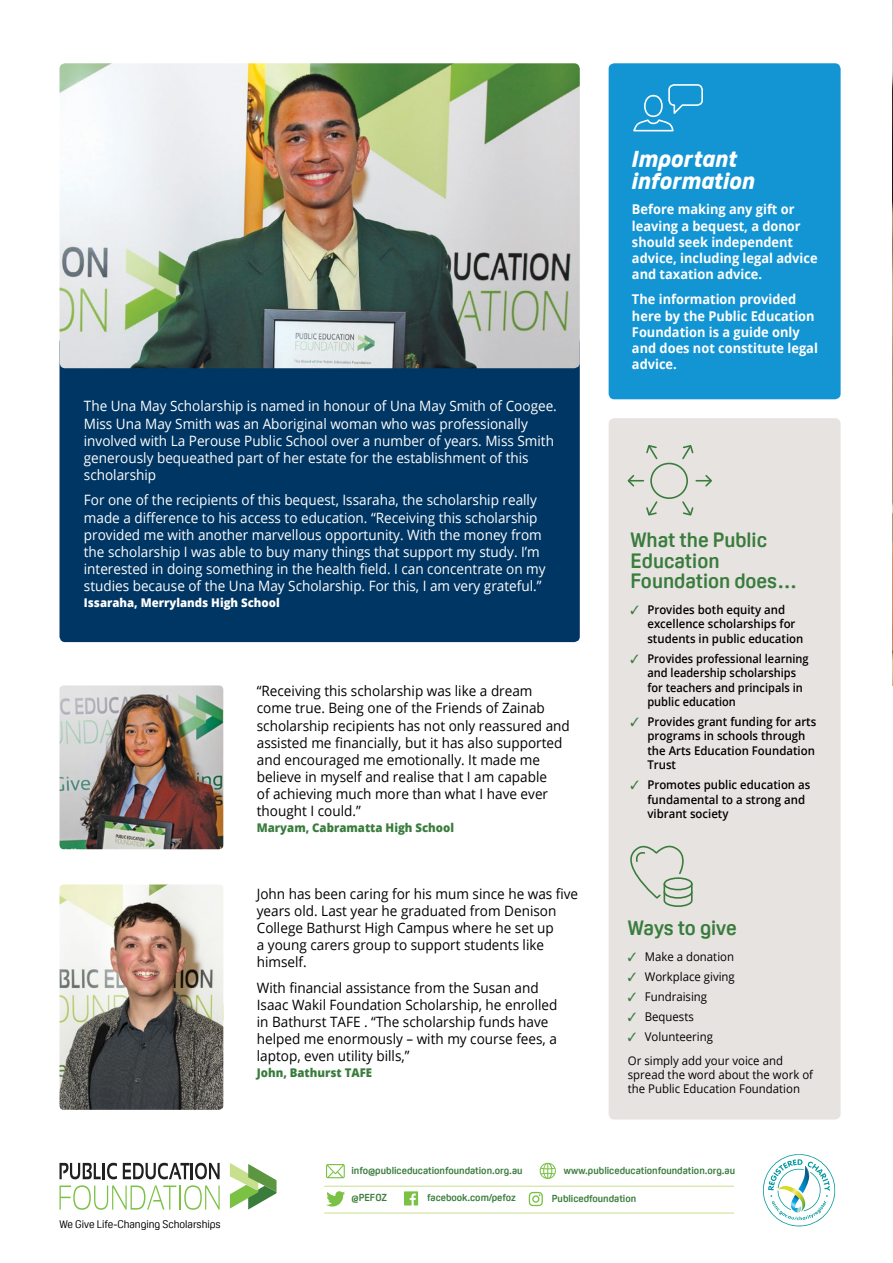
<style>
.page{position:relative;width:893px;height:1263px;background:#fff}
.page>*{position:absolute;margin:0;border:0;box-sizing:border-box;transform-origin:0 0}
.t1{font:italic 800 22.5px/22.5px "Oscine";color:#fff}
.t2{font:700 20.25px/20.2px "Oscine";color:#397c3c}
.t3{font:14.25px/17.1px "Open Sans";color:#000;scale:.95 1}
.t4{font:14.25px/17.1px "Open Sans";color:#fff;scale:.95 1}
.t5{font:700 13.5px/16.2px "Open Sans";color:#fff;scale:.95 1}
.t6{font:600 12px/14.4px "Open Sans";color:#000;scale:.95 1}
.t7{font:12px/23.4px "Open Sans";color:#000;scale:.95 1}
.t8{font:600 12px/14.4px "Open Sans";color:#000;scale:.92 1}
.t9{font:800 12px "Open Sans";color:#397c3c;scale:.95 1}
.t10{font:800 12px "Open Sans";color:#fff;scale:.95 1}
.t11{font:10.8px "Oscine";color:#000}
.t12{font:700 9.9px "Oscine";color:#397c3c}
.s1{color:#397c3c}
</style>
<div class="page">
<div style="left:609px;top:418px;width:232px;height:701px;background:#e7e3e1;border-radius:6px"></div>
<div style="left:60px;top:337px;width:520px;height:305px;background:#003663;border-radius:6px"></div>
<img style="left:60px;top:63px;width:520px;height:305px">
<div style="left:609px;top:63px;width:232px;height:336px;background:#1395d3;border-radius:6px"></div>
<svg style="left:60px;top:1163px;width:57px;height:16px"></svg>
<svg style="left:123px;top:1163px;width:97px;height:16px"></svg>
<svg style="left:60px;top:1185px;width:160px;height:25px"></svg>
<svg style="left:230px;top:1163px;width:47px;height:46px"></svg>
<svg style="left:326px;top:1191px;width:19px;height:15px"></svg>
<svg style="left:404px;top:1191px;width:14px;height:14px"></svg>
<svg style="left:326px;top:1164px;width:19px;height:14px"></svg>
<hr style="left:324px;top:1213px;width:410px;height:1px;background:#c8df8e">
<hr style="left:324px;top:1186px;width:410px;height:1px;background:#c8df8e">
<svg style="left:529px;top:1192px;width:14px;height:14px"></svg>
<svg style="left:540px;top:1163px;width:16px;height:16px"></svg>
<svg style="left:763px;top:1154px;width:73px;height:73px"></svg>
<svg style="left:630px;top:845px;width:63px;height:62px"></svg>
<div style="left:650px;top:463px;width:38px;height:36px;border:2px solid #397c3c;border-radius:50%"></div>
<svg style="left:696px;top:475px;width:16px;height:12px"></svg>
<svg style="left:627px;top:475px;width:16px;height:12px"></svg>
<svg style="left:682px;top:445px;width:12px;height:15px"></svg>
<svg style="left:646px;top:445px;width:12px;height:15px"></svg>
<svg style="left:682px;top:501px;width:12px;height:15px"></svg>
<svg style="left:646px;top:501px;width:12px;height:15px"></svg>
<img style="left:892px;top:0;width:1px;height:685px">
<svg style="left:633px;top:84px;width:70px;height:48px"></svg>
<img style="left:60px;top:685px;width:163px;height:164px">
<img style="left:60px;top:884px;width:163px;height:226px">
<p class="t4" style="left:84px;top:397px;width:499px">The Una May Scholarship is named in honour of Una May Smith of Coogee.<br>Miss Una May Smith was an Aboriginal woman who was professionally involved with La Perouse Public School over a number of years. Miss Smith generously bequeathed part of her estate for the establishment of this scholarship</p>
<p class="t4" style="left:84px;top:491px;width:488px">For one of the recipients of this bequest, Issaraha, the scholarship really made a difference to his access to education. “Receiving this scholarship provided me with another marvellous opportunity. With the money from the scholarship I was able to buy many things that support my study. I’m interested in doing something in the health field. I can concentrate on my studies because of the Una May Scholarship. For this, I am very grateful.”</p>
<p class="t10" style="left:84px;top:594px;width:208px">Issaraha, Merrylands High School</p>
<p class="t3" style="left:257px;top:682px;width:331px">“Receiving this scholarship was like a dream come true. Being one of the Friends of Zainab scholarship recipients has not only reassured and assisted me financially, but it has also supported and encouraged me emotionally. It made me believe in myself and realise that I am capable<br>of achieving much more than what I have ever thought I could.”</p>
<p class="t9" style="left:257px;top:819px;width:209px">Maryam, Cabramatta High School</p>
<p class="t3" style="left:257px;top:884px;width:340px">John has been caring for his mum since he was five years old. Last year he graduated from Denison College Bathurst High Campus where he set up<br>a young carers group to support students like himself.</p>
<p class="t3" style="left:257px;top:978px;width:318px">With financial assistance from the Susan and Isaac Wakil Foundation Scholarship, he enrolled in Bathurst TAFE . “The scholarship funds have helped me enormously – with my course fees, a laptop, even utility bills,”</p>
<p class="t9" style="left:257px;top:1064px;width:123px">John, Bathurst TAFE</p>
<h1 class="t1" style="left:632px;top:147px;width:125px">Important information</h1>
<p class="t5" style="left:632px;top:201px;width:197px">Before making any gift or leaving a bequest, a donor should seek independent advice, including legal advice and taxation advice.</p>
<p class="t5" style="left:632px;top:291px;width:197px">The information provided here by the Public Education<br>Foundation is a guide only and does not constitute legal advice.</p>
<h2 class="t2" style="left:630px;top:530px;width:168px">What the Public<br>Education<br>Foundation does…</h2>
<p class="t6" style="left:647px;top:602px;width:166px;text-indent:-17px"><span class="s1">✓</span> Provides both equity and excellence scholarships for students in public education</p>
<p class="t8" style="left:647px;top:651px;width:177px;text-indent:-17px"><span class="s1">✓</span> Provides professional learning and leadership scholarships for teachers and principals in public education</p>
<p class="t6" style="left:647px;top:714px;width:179px;text-indent:-17px"><span class="s1">✓</span> Provides grant funding for arts programs in schools through the Arts Education Foundation<br>Trust</p>
<p class="t6" style="left:647px;top:777px;width:173px;text-indent:-17px"><span class="s1">✓</span> Promotes public education as fundamental to a strong and vibrant society</p>
<h2 class="t2" style="left:628px;top:918px;width:111px">Ways to give</h2>
<p class="t7" style="left:628px;top:944px;width:113px"><span class="s1">✓</span> Make a donation</p>
<p class="t7" style="left:628px;top:965px;width:114px"><span class="s1">✓</span> Workplace giving</p>
<p class="t7" style="left:628px;top:985px;width:85px"><span class="s1">✓</span> Fundraising</p>
<p class="t7" style="left:628px;top:1005px;width:71px"><span class="s1">✓</span> Bequests</p>
<p class="t7" style="left:628px;top:1025px;width:165px"><span class="s1">✓</span> Volunteering<br>Or simply add your voice and</p>
<p class="t7" style="left:628px;top:1067px;width:196px;line-height:14.4px">spread the word about the work of the Public Education Foundation</p>
<p class="t12" style="left:351px;top:1165px;width:173px">info@publiceducationfoundation.org.au</p>
<p class="t12" style="left:564px;top:1165px;width:173px">www.publiceducationfoundation.org.au</p>
<p class="t11" style="left:60px;top:1218px;width:163px">We Give Life-Changing Scholarships</p>
<p class="t12" style="left:351px;top:1192px;width:37px">@PEFOZ</p>
<p class="t12" style="left:427px;top:1192px;width:90px">facebook.com/pefoz</p>
<p class="t12" style="left:552px;top:1193px;width:86px">Publicedfoundation</p>
</div>
